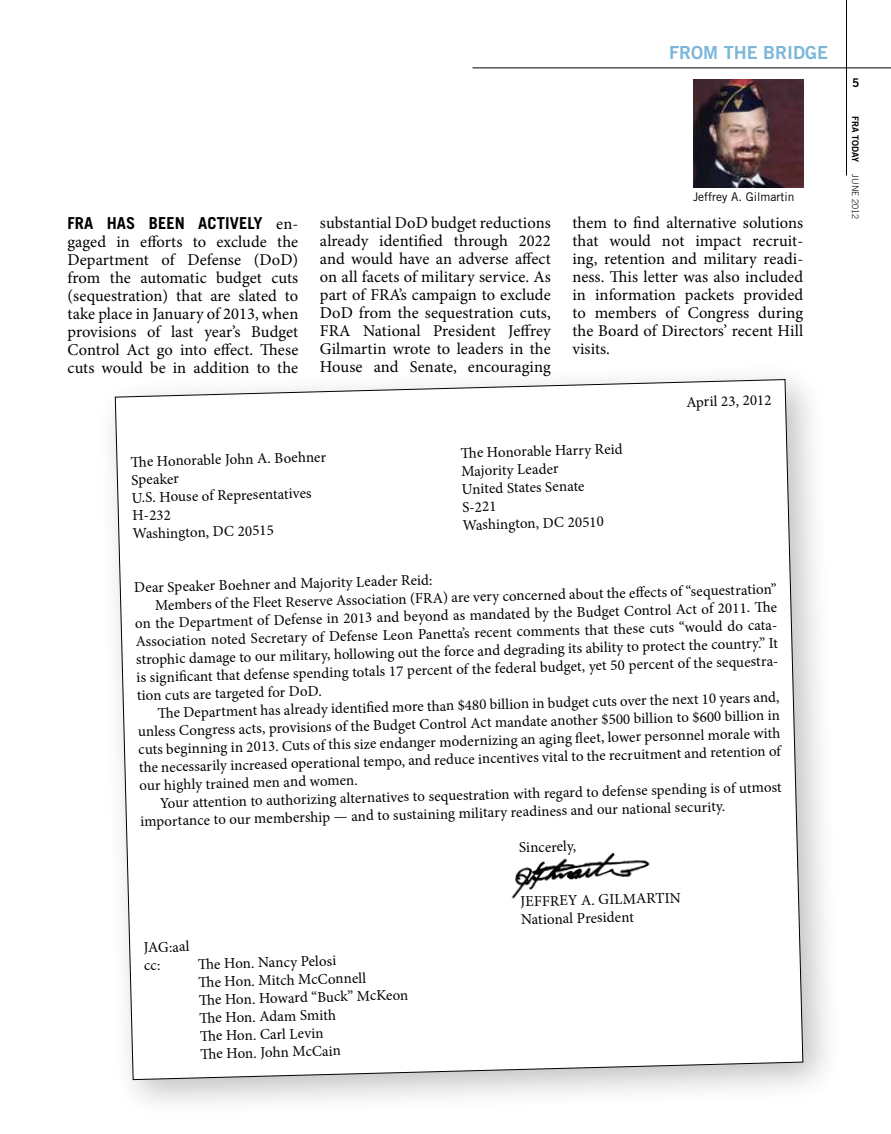
<style>
.page{position:relative;width:891px;height:1134px;background:#fff}
.page>*{position:absolute;margin:0;border:0;box-sizing:border-box;transform-origin:0 0}
.t1{font:18px "Trade Gothic Bold Two";color:#7bb6da}
.t2{font:16.5px/18px "Minion Pro";letter-spacing:.005em;color:#000;text-align:justify}
.t3{font:700 16.5px "Trade Gothic";letter-spacing:.005em;color:#000}
.t4{font:15px/18px "Minion Pro";color:#000}
.t5{font:12px "Trade Gothic";color:#000}
.t6{font:12px "Trade Gothic Bold Two";color:#000}
.t7{font:9px "Trade Gothic Bold Two";color:#000}
.t8{font:300 9px "Trade Gothic";color:#000}
.s1{font-family:"Minion Pro";font-weight:400}
</style>
<div class="page">
<hr style="left:846px;top:0;width:1px;height:176px;background:#000">
<hr style="left:472px;top:68px;width:419px;height:1px;background:#000">
<div style="left:96px;top:360px;width:748px;height:760px;background:#000;opacity:.25"></div>
<svg style="left:115px;top:379px;width:689px;height:701px"></svg>
<img style="left:507px;top:851px;width:146px;height:49px">
<img style="left:694px;top:79px;width:109px;height:108px">
<p class="t1" style="left:669px;top:41px;width:161px">FROM TH E BRIDGE</p>
<p class="t3" style="left:68px;top:213px;width:232px">FRA HAS BEE N ACTIVELY <span class="s1">en-</span></p>
<p class="t2" style="left:68px;top:233px;width:232px">gaged in efforts to exclude the Department of Defense (DoD) from the automatic budget cuts (sequestration) that are slated to take place in January of 2013, when provisions of last year’s Budget Control Act go into effect. These cuts would be in addition to the</p>
<p class="t5" style="left:693px;top:189px;width:103px">Jeffrey A. Gilmartin</p>
<p class="t2" style="left:320px;top:214px;width:232px">substantial DoD budget reductions already identified through 2022 and would have an adverse affect on all facets of military service. As part of FRA’s campaign to exclude DoD from the sequestration cuts, FRA National President Jeffrey Gilmartin wrote to leaders in the House and Senate, encouraging</p>
<p class="t2" style="left:572px;top:214px;width:232px">them to find alternative solutions that would not impact recruit&shy;ing, retention and military readi&shy;ness. This letter was also included in information packets provided to members of Congress during the Board of Directors’ recent Hill visits.</p>
<p class="t4" style="left:686px;top:394px;width:87px;rotate:-2deg">April 23, 2012</p>
<p class="t4" style="left:130px;top:454px;width:197px;rotate:-2deg">Th e Honorable John A. Boehner<br>Speaker<br>U.S. House of Representatives</p>
<p class="t4" style="left:132px;top:507px;width:143px;line-height:18.5px;rotate:-2deg">H-232<br>Washington, DC 20515</p>
<p class="t4" style="left:460px;top:445px;width:164px;rotate:-2deg">Th e Honorable Harry Reid<br>Majority Leader<br>United States Senate<br>S-221<br>Washington, DC 20510</p>
<p class="t4" style="left:154px;top:579px;width:623px;line-height:19.6px;text-indent:-20px;rotate:-2deg">Dear Speaker Boehner and Majority Leader Reid:<br>Members of the Fleet Reserve Association (FRA) are very concerned about the eff ects of “sequestration”</p>
<p class="t4" style="left:134px;top:618px;width:646px;rotate:-2deg">on the Department of Defense in 2013 and beyond as mandated by the Budget Control Act of 2011. Th e Association noted Secretary of Defense Leon Panetta’s recent comments that these cuts “would do cata&shy;strophic damage to our military, hollowing out the force and degrading its ability to protect the country.” It is signifi cant that defense spending totals 17 percent of the federal budget, yet 50 percent of the sequestra-</p>
<p class="t4" style="left:157px;top:686px;width:623px;line-height:20.1px;text-indent:-20px;rotate:-2deg">tion cuts are targeted for DoD.<br>Th e Department has already identifi ed more than $480 billion in budget cuts over the next 10 years and,</p>
<p class="t4" style="left:137px;top:725px;width:644px;text-align:justify;rotate:-2deg">unless Congress acts, provisions of the Budget Control Act mandate another $500 billion to $600 billion in cuts beginning in 2013. Cuts of this size endanger modernizing an aging fl eet, lower personnel morale with the necessarily increased operational tempo, and reduce incentives vital to the recruitment and retention of</p>
<p class="t4" style="left:159px;top:776px;width:623px;line-height:20px;text-indent:-20px;rotate:-2deg">our highly trained men and women.<br>Your attention to authorizing alternatives to sequestration with regard to defense spending is of utmost</p>
<p class="t4" style="left:140px;top:815px;width:587px;rotate:-2deg">importance to our membership — and to sustaining military readiness and our national security.</p>
<p class="t4" style="left:519px;top:839px;width:59px;rotate:-2deg">Sincerely,</p>
<p class="t4" style="left:520px;top:893px;width:162px;rotate:-2deg">JEFFREY A. GILMARTIN<br>National President</p>
<p class="t4" style="left:143px;top:939px;width:48px;rotate:-2deg">JAG:aal cc:</p>
<p class="t4" style="left:197px;top:956px;width:211px;rotate:-2deg">Th e Hon. Nancy Pelosi<br>Th e Hon. Mitch McConnell<br>Th e Hon. Howard “Buck” McKeon<br>Th e Hon. Adam Smith<br>Th e Hon. Carl Levin<br>Th e Hon. John McCain</p>
<p class="t6" style="left:852px;top:76px;width:9px">5</p>
<p class="t7" style="left:861px;top:116px;width:48px;rotate:90deg">FRA TODAY</p>
<p class="t8" style="left:861px;top:174px;width:46px;rotate:90deg">June 2012</p>
</div>
